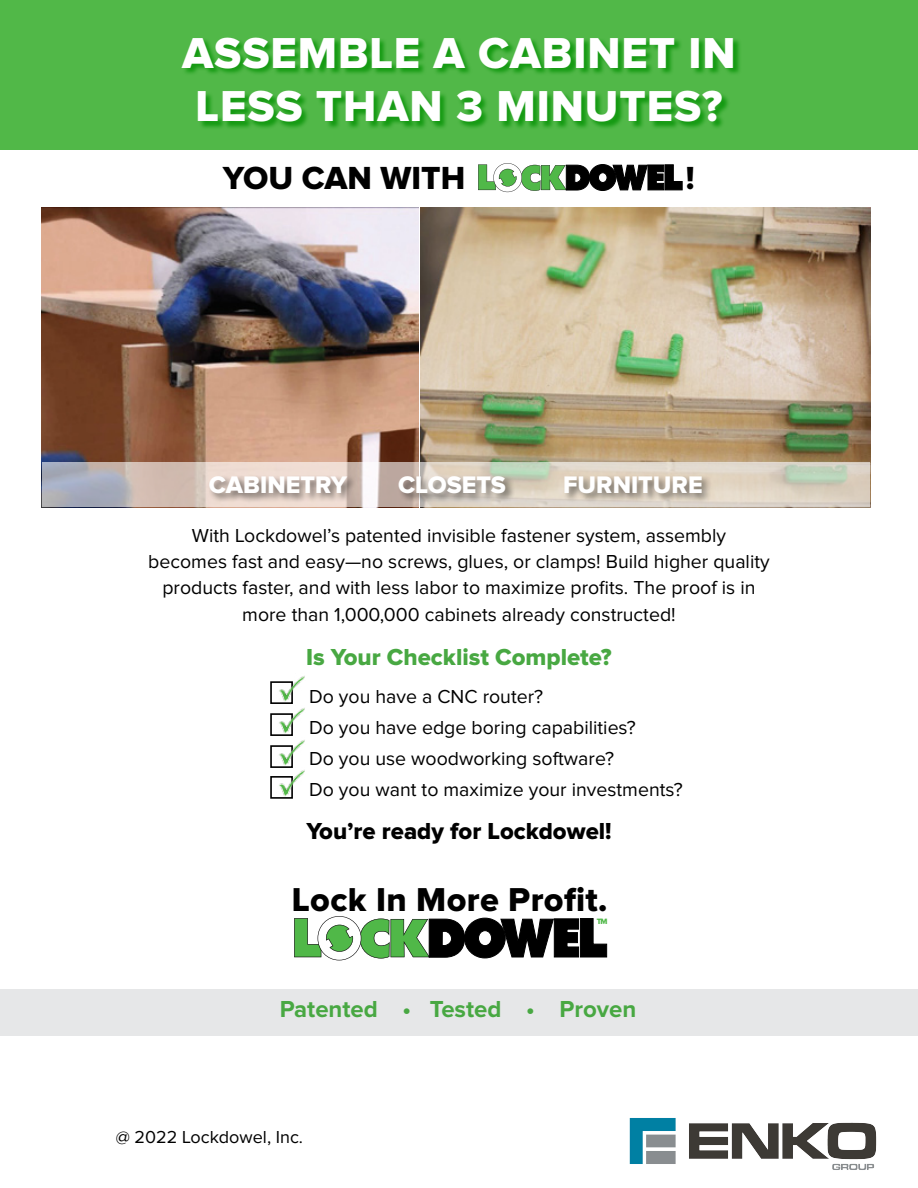
<style>
.page{position:relative;width:918px;height:1188px;background:#fff}
.page>*{position:absolute;margin:0;border:0;box-sizing:border-box;transform-origin:0 0}
.t1{font:44.85px "Proxima Nova Extrabld";letter-spacing:.02em;color:#fff}
.t2{font:34.35px "Proxima Nova Extrabld";letter-spacing:.01em;color:#000}
.t3{font:33.15px "Proxima Nova Extrabld";color:#000}
.t4{font:24.9px "Proxima Nova Extrabld";color:#fff}
.t5{font:24px "Proxima Nova Extrabld";color:#48a842}
.t6{font:24px "Proxima Nova Extrabld";color:#000}
.t7{font:700 24px "Proxima Nova";color:#48a842}
.t8{font:19.5px "Proxima Nova";color:#000}
.t9{font:18px "Proxima Nova";color:#000}
.t10{font:7.95px "Proxima Nova Extrabld";color:#50b848}
</style>
<div class="page">
<div style="left:0;top:990px;width:918px;height:46px;background:#e6e7e8"></div>
<svg style="left:294px;top:916px;width:313px;height:44px"></svg>
<div style="left:0;top:0;width:918px;height:149px;background:#51b848"></div>
<div style="left:182px;top:38px;width:559px;height:92px;background:#009000;opacity:.75"></div>
<div style="left:270px;top:681px;width:23px;height:23px;border:2px solid #000"></div>
<img style="left:276px;top:676px;width:29px;height:26px">
<div style="left:270px;top:776px;width:23px;height:23px;border:2px solid #000"></div>
<img style="left:276px;top:770px;width:29px;height:27px">
<div style="left:270px;top:745px;width:23px;height:23px;border:2px solid #000"></div>
<img style="left:276px;top:740px;width:29px;height:26px">
<div style="left:270px;top:713px;width:23px;height:23px;border:2px solid #000"></div>
<img style="left:276px;top:708px;width:29px;height:26px">
<svg style="left:478px;top:163px;width:204px;height:29px"></svg>
<img style="left:420px;top:208px;width:450px;height:300px">
<img style="left:41px;top:208px;width:377px;height:300px">
<svg style="left:42px;top:462px;width:827px;height:45px;background:#d1c9c0"></svg>
<div style="left:208px;top:475px;width:504px;height:28px;background:#000;opacity:.5"></div>
<img style="left:629px;top:1118px;width:248px;height:52px">
<p class="t1" style="left:182px;top:32px;width:555px">ASSEMBLE A CABINET IN</p>
<p class="t1" style="left:196px;top:86px;width:528px">LESS THAN 3 MINUTES?</p>
<p class="t3" style="left:223px;top:163px;width:244px">YOU CAN WITH</p>
<p class="t3" style="left:686px;top:163px;width:10px">!</p>
<p class="t4" style="left:209px;top:474px;width:140px">CABINETRY</p>
<p class="t4" style="left:398px;top:474px;width:109px">CLOSETS</p>
<p class="t4" style="left:563px;top:474px;width:141px">FURNITURE</p>
<p class="t8" style="left:192px;top:526px;width:536px">With Lockdowel’s patented invisible fastener system, assembly</p>
<p class="t8" style="left:148px;top:553px;width:623px">becomes fast and easy—no screws, glues, or clamps! Build higher quality</p>
<p class="t8" style="left:162px;top:579px;width:595px">products faster, and with less labor to maximize profits. The proof is in</p>
<p class="t8" style="left:242px;top:605px;width:435px">more than 1,000,000 cabinets already constructed!</p>
<p class="t5" style="left:306px;top:646px;width:307px">Is Your Checklist Complete?</p>
<p class="t8" style="left:309px;top:687px;width:236px">Do you have a CNC router?</p>
<p class="t8" style="left:309px;top:719px;width:328px">Do you have edge boring capabilities?</p>
<p class="t8" style="left:309px;top:750px;width:307px">Do you use woodworking software?</p>
<p class="t8" style="left:309px;top:781px;width:375px">Do you want to maximize your investments?</p>
<p class="t6" style="left:306px;top:820px;width:307px">You’re ready for Lockdowel!</p>
<p class="t2" style="left:292px;top:884px;width:317px">Lock In More Profit.</p>
<p class="t10" style="left:597px;top:917px;width:12px">T M</p>
<p class="t7" style="left:280px;top:999px;width:358px">Patented • Tested • Proven</p>
<p class="t9" style="left:116px;top:1129px;width:189px">@ 2022 Lockdowel, Inc.</p>
</div>
